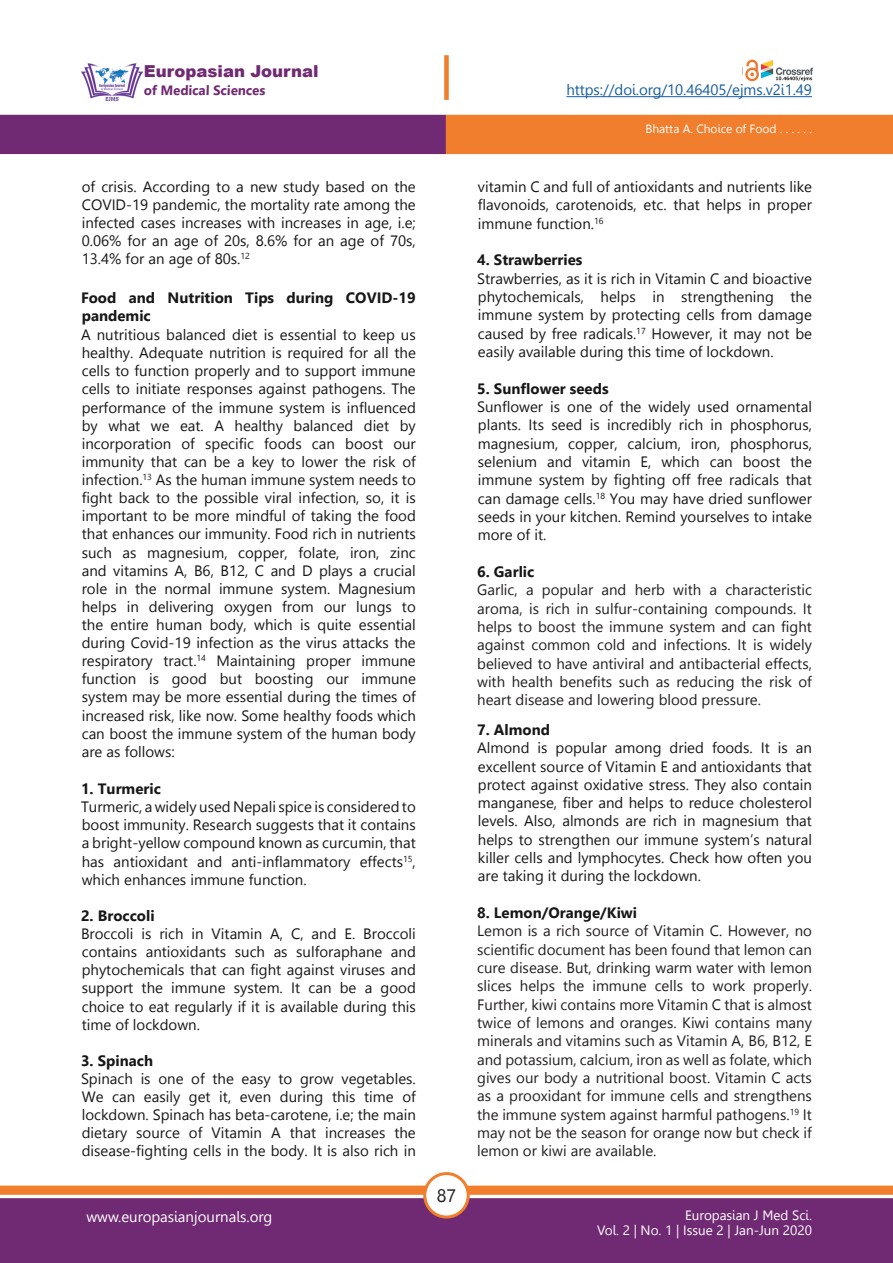
<style>
.page{position:relative;width:893px;height:1263px;background:#fff}
.page>*{position:absolute;margin:0;border:0;box-sizing:border-box;transform-origin:0 0}
.t1{font:18px "Leelawadee";color:#231f20}
.t2{font:900 16.5px "Arial";color:#702a73}
.t3{font:15px/18.1px "Leelawadee UI";color:#181717;text-align:justify}
.Normal__Web{font:15px/18.3px "Leelawadee UI";color:#231f20;text-align:justify}
.t4{font:700 15px/18.1px "Leelawadee UI";color:#181717}
.t5{font:15px "Leelawadee";letter-spacing:-.005em;color:#175d9e}
.t6{font:15px "Leelawadee";color:#fff}
.t7{font:13.5px/15px "Leelawadee";color:#fff;text-align:right}
.t8{font:700 13.5px "Leelawadee UI";color:#702a73}
.t9{font:12px "Leelawadee";color:#fff}
</style>
<div class="page">
<div style="left:0;top:1198px;width:893px;height:65px;background:#702a73;border:2px solid #702a73"></div>
<div style="left:0;top:1185px;width:893px;height:10px;background:#f07e2c;border:1px solid #f07e2c"></div>
<div style="left:425px;top:1173px;width:43px;height:44px;background:#fff;border-radius:50%"></div>
<div style="left:423px;top:1172px;width:47px;height:46px;border:3px solid #f07e2c;border-radius:50%"></div>
<div style="left:0;top:115px;width:446px;height:39px;background:#702a73"></div>
<div style="left:446px;top:115px;width:447px;height:39px;background:#f07e2c"></div>
<div style="left:444px;top:55px;width:5px;height:45px;background:#f07e2c"></div>
<img style="left:745px;top:59px;width:68px;height:22px">
<img style="left:81px;top:63px;width:61px;height:37px">
<hr style="left:566px;top:96px;width:246px;height:1px;background:#175d9e">
<p class="t2" style="left:144px;top:59px;width:176px">Europasian Journal</p>
<p class="t8" style="left:144px;top:80px;width:123px">of Medical Sciences</p>
<p class="t5" style="left:566px;top:81px;width:247px">https://doi.org/10.46405/ejms.v2i1.49</p>
<p class="t9" style="left:645px;top:122px;width:168px">Bhatta A. Choice of Food . . . . . .</p>
<p class="t3" style="left:82px;top:177px;width:336px">of crisis. According to a new study based on the COVID-19 pandemic, the mortality rate among the infected cases increases with increases in age, i.e; 0.06% for an age of 20s, 8.6% for an age of 70s, 13.4% for an age of 80s.<sup>12</sup></p>
<p class="t4" style="left:81px;top:287px;width:336px">Food and Nutrition Tips during COVID-19 pandemic</p>
<p class="t3" style="left:81px;top:325px;width:336px">A nutritious balanced diet is essential to keep us healthy. Adequate nutrition is required for all the cells to function properly and to support immune cells to initiate responses against pathogens. The performance of the immune system is influenced by what we eat. A healthy balanced diet by incorporation of specific foods can boost our immunity that can be a key to lower the risk of infection.<sup>13</sup> As the human immune system needs to fight back to the possible viral infection, so, it is important to be more mindful of taking the food that enhances our immunity. Food rich in nutrients such as magnesium, copper, folate, iron, zinc and vitamins A, B6, B12, C and D plays a crucial role in the normal immune system. Magnesium helps in delivering oxygen from our lungs to the entire human body, which is quite essential during Covid-19 infection as the virus attacks the respiratory tract.<sup>14</sup> Maintaining proper immune function is good but boosting our immune system may be more essential during the times of increased risk, like now. Some healthy foods which can boost the immune system of the human body are as follows:</p>
<p class="t4" style="left:81px;top:779px;width:81px">1. Turmeric</p>
<p class="t3" style="left:81px;top:797px;width:336px">Turmeric, a widely used Nepali spice is considered to boost immunity. Research suggests that it contains a bright-yellow compound known as curcumin, that has antioxidant and anti-inflammatory effects<sup>15</sup>, which enhances immune function.</p>
<p class="t4" style="left:81px;top:906px;width:75px">2. Broccoli</p>
<p class="t3" style="left:81px;top:924px;width:336px">Broccoli is rich in Vitamin A, C, and E. Broccoli contains antioxidants such as sulforaphane and phytochemicals that can fight against viruses and support the immune system. It can be a good choice to eat regularly if it is available during this time of lockdown.</p>
<p class="t4" style="left:81px;top:1050px;width:74px">3. Spinach</p>
<p class="t3" style="left:81px;top:1069px;width:336px">Spinach is one of the easy to grow vegetables.<br>We can easily get it, even during this time of lockdown. Spinach has beta-carotene, i.e; the main dietary source of Vitamin A that increases the disease-fighting cells in the body. It is also rich in</p>
<p class="t1" style="left:437px;top:1185px;width:21px">87</p>
<p class="t3" style="left:478px;top:177px;width:336px">vitamin C and full of antioxidants and nutrients like flavonoids, carotenoids, etc. that helps in proper immune function.<sup>16</sup></p>
<p class="t4" style="left:477px;top:250px;width:107px">4. Strawberries</p>
<p class="t3" style="left:477px;top:268px;width:336px">Strawberries, as it is rich in Vitamin C and bioactive phytochemicals, helps in strengthening the immune system by protecting cells from damage caused by free radicals.<sup>17</sup> However, it may not be easily available during this time of lockdown.</p>
<p class="t4" style="left:477px;top:378px;width:133px">5. Sunflower seeds</p>
<p class="t3" style="left:477px;top:397px;width:336px">Sunflower is one of the widely used ornamental plants. Its seed is incredibly rich in phosphorus, magnesium, copper, calcium, iron, phosphorus, selenium and vitamin E, which can boost the immune system by fighting off free radicals that can damage cells.<sup>18</sup> You may have dried sunflower seeds in your kitchen. Remind yourselves to intake more of it.</p>
<p class="t4" style="left:477px;top:562px;width:59px">6. Garlic</p>
<p class="Normal__Web" style="left:477px;top:580px;width:336px">Garlic, a popular and herb with a characteristic aroma, is rich in sulfur-containing compounds. It helps to boost the immune system and can fight against common cold and infections. It is widely believed to have antiviral and antibacterial effects, with health benefits such as reducing the risk of heart disease and lowering blood pressure.</p>
<p class="t4" style="left:477px;top:719px;width:74px">7. Almond</p>
<p class="t3" style="left:477px;top:738px;width:336px">Almond is popular among dried foods. It is an excellent source of Vitamin E and antioxidants that protect against oxidative stress. They also contain manganese, fiber and helps to reduce cholesterol levels. Also, almonds are rich in magnesium that helps to strengthen our immune system’s natural killer cells and lymphocytes. Check how often you are taking it during the lockdown.</p>
<p class="t4" style="left:477px;top:903px;width:161px">8. Lemon/Orange/Kiwi</p>
<p class="Normal__Web" style="left:477px;top:921px;width:336px">Lemon is a rich source of Vitamin C. However, no scientific document has been found that lemon can cure disease. But, drinking warm water with lemon slices helps the immune cells to work properly.<br>Further, kiwi contains more Vitamin C that is almost twice of lemons and oranges. Kiwi contains many minerals and vitamins such as Vitamin A, B6, B12, E and potassium, calcium, iron as well as folate, which gives our body a nutritional boost. Vitamin C acts as a prooxidant for immune cells and strengthens the immune system against harmful pathogens.<sup>19</sup> It may not be the season for orange now but check if lemon or kiwi are available.</p>
<p class="t6" style="left:86px;top:1208px;width:187px">www.europasianjournals.org</p>
<p class="t7" style="left:597px;top:1208px;width:216px">Europasian J Med Sci.<br>Vol. 2 | No. 1 | Issue 2 | Jan-Jun 2020</p>
</div>
